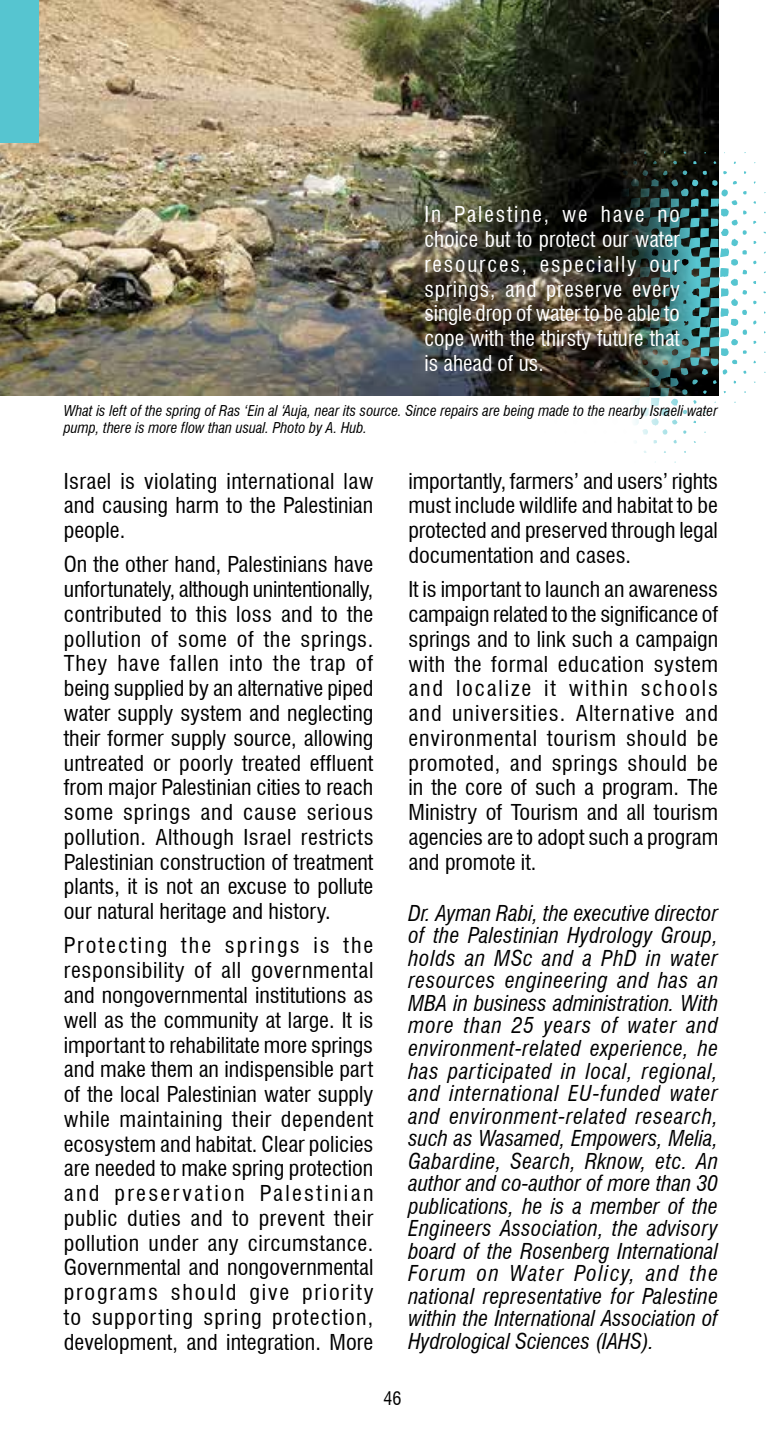
<style>
.page{position:relative;width:766px;height:1436px;background:#fff}
.page>*{position:absolute;margin:0;border:0;box-sizing:border-box;transform-origin:0 0}
.t1{font:condensed 21.38px/24.8px "Swiss 721 BT";color:#000;text-align:justify;scale:1.04 1}
.t2{font:italic condensed 21.38px/22.5px "Swiss 721 BT";color:#000;text-align:justify}
.t3{font:condensed 21.38px/24.8px "Swiss 721 BT";color:#fff;text-align:justify}
.t4{font:condensed 18px "Swiss 721 BT";color:#000}
.t5{font:italic condensed 14.62px/16.9px "Swiss 721 BT";color:#000}
</style>
<div class="page">
<img style="left:0;top:0;width:718px;height:395px">
<div style="left:0;top:0;width:38px;height:142px;background:#56c5d0"></div>
<svg style="left:514px;top:151px;width:251px;height:311px"></svg>
<img style="left:765px;top:192px;width:1px;height:181px">
<p class="t3" style="left:424px;top:202px;width:257px">In Palestine, we have no choice but to protect our water resources, especially our springs, and preserve every single drop of water to be able to cope with the thirsty future that is ahead of us.</p>
<p class="t5" style="left:64px;top:402px;width:655px">What is left of the spring of Ras ‘Ein al ‘Auja, near its source. Since repairs are being made to the nearby Israeli water pump, there is more flow than usual. Photo by A. Hub.</p>
<p class="t1" style="left:64px;top:468px;width:299px">Israel is violating international law and causing harm to the Palestinian people.</p>
<p class="t1" style="left:64px;top:552px;width:299px">On the other hand, Palestinians have unfortunately, although unintentionally, contributed to this loss and to the pollution of some of the springs.<br>They have fallen into the trap of being supplied by an alternative piped water supply system and neglecting their former supply source, allowing untreated or poorly treated effluent from major Palestinian cities to reach some springs and cause serious pollution. Although Israel restricts Palestinian construction of treatment plants, it is not an excuse to pollute our natural heritage and history.</p>
<p class="t1" style="left:64px;top:933px;width:299px">Protecting the springs is the responsibility of all governmental and nongovernmental institutions as well as the community at large. It is important to rehabilitate more springs and make them an indispensible part of the local Palestinian water supply while maintaining their dependent ecosystem and habitat. Clear policies are needed to make spring protection and preservation Palestinian public duties and to prevent their pollution under any circumstance.<br>Governmental and nongovernmental programs should give priority to supporting spring protection, development, and integration. More</p>
<p class="t1" style="left:408px;top:468px;width:299px">importantly, farmers’ and users’ rights must include wildlife and habitat to be protected and preserved through legal documentation and cases.</p>
<p class="t1" style="left:408px;top:577px;width:299px">It is important to launch an awareness campaign related to the significance of springs and to link such a campaign with the formal education system and localize it within schools and universities. Alternative and environmental tourism should be promoted, and springs should be in the core of such a program. The Ministry of Tourism and all tourism agencies are to adopt such a program and promote it.</p>
<p class="t2" style="left:408px;top:901px;width:311px">Dr. Ayman Rabi, the executive director of the Palestinian Hydrology Group, holds an MSc and a PhD in water resources engineering and has an MBA in business administration. With more than 25 years of water and environment-related experience, he has participated in local, regional, and international EU-funded water and environment-related research, such as Wasamed, Empowers, Melia, Gabardine, Search, Rknow, etc. An author and co-author of more than 30 publications, he is a member of the Engineers Association, the advisory board of the Rosenberg International Forum on Water Policy, and the national representative for Palestine within the International Association of Hydrological Sciences (IAHS).</p>
<p class="t4" style="left:383px;top:1387px;width:19px">46</p>
</div>
